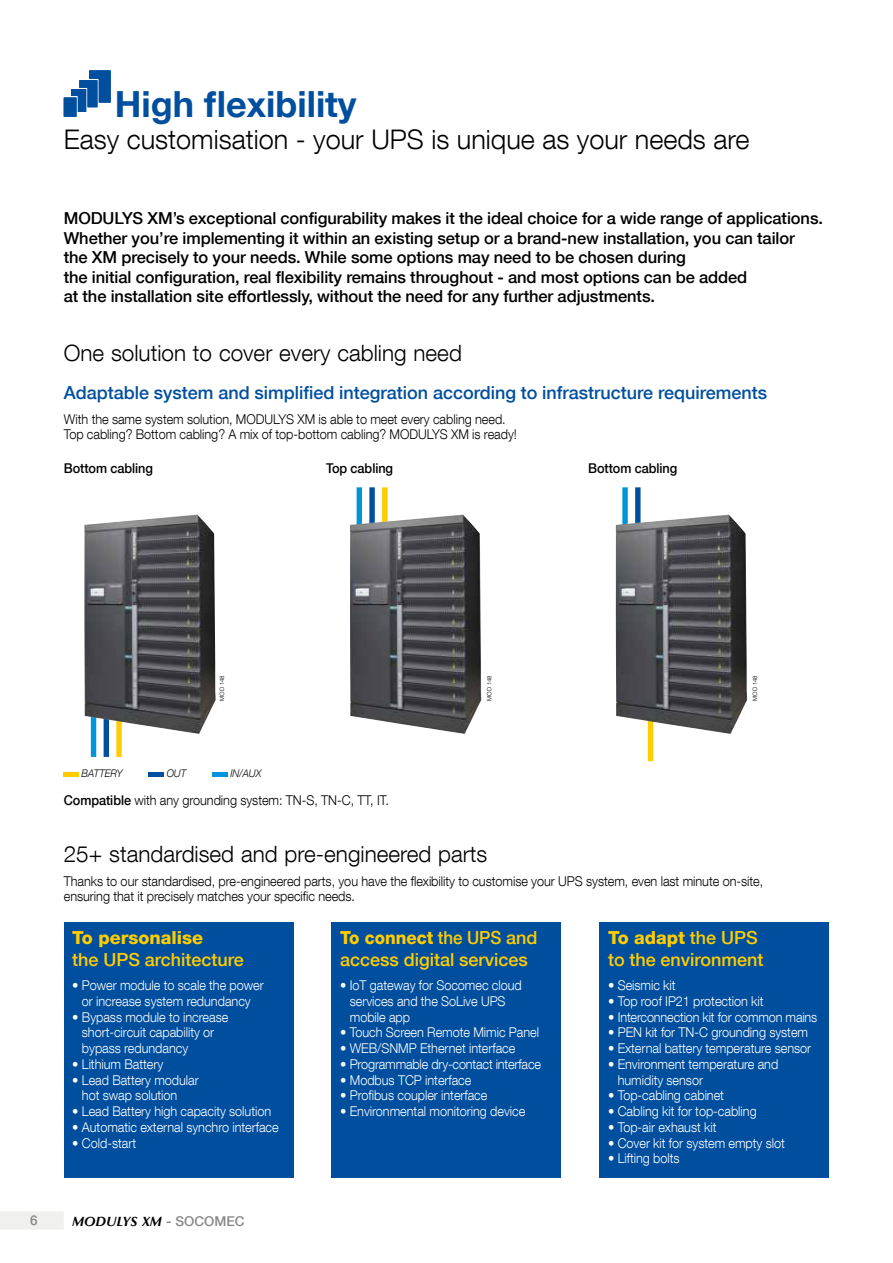
<style>
.page{position:relative;width:893px;height:1263px;background:#fff}
.page>*{position:absolute;margin:0;border:0;box-sizing:border-box;transform-origin:0 0}
.t1{font:700 36px "Helvetica Neue LT Com";color:#004f9f}
.t2{font:300 27px "Helvetica Neue LT Com";color:#000}
.t3{font:300 22.5px "Helvetica Neue LT Com";color:#000}
.t4{font:500 18px "Helvetica Neue LT Com";color:#004f9f}
.t5{font:500 18px/21.8px "Helvetica Neue LT Com";color:#fc0}
.t6{font:500 18px/21.8px "Helvetica Neue LT Com";color:#fc0;scale:.94 1}
.t7{font:800 18px "Helvetica Neue LT Com";color:#fc0}
.t8{font:500 16.5px/19.5px "Helvetica Neue LT Com";letter-spacing:-.005em;color:#000}
.t9{font:300 13.5px/15.8px "Helvetica Neue LT Com";letter-spacing:-.005em;color:#fff;scale:.94 1}
.t10{font:300 13.5px/15.8px "Helvetica Neue LT Com";letter-spacing:-.005em;color:#000;scale:.94 1}
.t11{font:500 13.5px "Helvetica Neue LT Com";letter-spacing:-.005em;color:#000;scale:.94 1}
.t12{font:italic 700 13.5px "Optima LT";color:#000}
.t13{font:500 13.5px "Helvetica Neue LT Com";color:#878787}
.t14{font:italic 300 10.5px "Helvetica Neue LT Com";letter-spacing:-.005em;color:#000;scale:.94 1}
.t15{font:300 6px "Helvetica Neue LT Com";color:#000}
.s1{font-weight:500}
.s2{font-family:"Helvetica Neue LT Com";font-weight:500;font-style:normal;color:#878787}
.s3{font-weight:800}
</style>
<div class="page">
<div style="left:0;top:1211px;width:64px;height:18px;background:#f0f0ef"></div>
<div style="left:64px;top:923px;width:229px;height:255px;background:#004f9f"></div>
<div style="left:332px;top:923px;width:229px;height:255px;background:#004f9f"></div>
<div style="left:600px;top:923px;width:229px;height:255px;background:#004f9f"></div>
<svg style="left:64px;top:70px;width:47px;height:47px"></svg>
<div style="left:64px;top:772px;width:15px;height:5px;background:#fc0"></div>
<div style="left:149px;top:772px;width:15px;height:5px;background:#004f9f"></div>
<div style="left:213px;top:772px;width:15px;height:5px;background:#0095db"></div>
<div style="left:91px;top:689px;width:5px;height:68px;background:#0095db"></div>
<div style="left:357px;top:487px;width:5px;height:73px;background:#0095db"></div>
<div style="left:622px;top:487px;width:6px;height:73px;background:#0095db"></div>
<div style="left:104px;top:689px;width:5px;height:68px;background:#004f9f"></div>
<div style="left:369px;top:487px;width:6px;height:73px;background:#004f9f"></div>
<div style="left:635px;top:487px;width:5px;height:73px;background:#004f9f"></div>
<div style="left:116px;top:689px;width:6px;height:68px;background:#fc0"></div>
<div style="left:382px;top:487px;width:6px;height:73px;background:#fc0"></div>
<div style="left:648px;top:689px;width:5px;height:72px;background:#fc0"></div>
<img style="left:84px;top:514px;width:132px;height:220px">
<img style="left:350px;top:514px;width:131px;height:220px">
<img style="left:616px;top:514px;width:131px;height:220px">
<h1 class="t1" style="left:115px;top:82px;width:243px">High flexibility</h1>
<h2 class="t2" style="left:64px;top:123px;width:687px">Easy customisation - your UPS is unique as your needs are</h2>
<p class="t8" style="left:64px;top:209px;width:761px">MODULYS XM’s exceptional configurability makes it the ideal choice for a wide range of applications.<br>Whether you’re implementing it within an existing setup or a brand-new installation, you can tailor the XM precisely to your needs. While some options may need to be chosen during<br>the initial configuration, real flexibility remains throughout - and most options can be added<br>at the installation site effortlessly, without the need for any further adjustments.</p>
<h3 class="t3" style="left:64px;top:339px;width:400px">One solution to cover every cabling need</h3>
<h3 class="t4" style="left:64px;top:382px;width:705px">Adaptable system and simplified integration according to infrastructure requirements</h3>
<p class="t10" style="left:64px;top:411px;width:484px">With the same system solution, MODULYS XM is able to meet every cabling need.<br>Top cabling? Bottom cabling? A mix of top-bottom cabling? MODULYS XM is ready!</p>
<p class="t11" style="left:64px;top:460px;width:96px">Bottom cabling</p>
<p class="t11" style="left:326px;top:460px;width:73px">Top cabling</p>
<p class="t11" style="left:588px;top:460px;width:96px">Bottom cabling</p>
<p class="t15" style="left:219px;top:701px;width:27px;rotate:-90deg">MOD 148</p>
<p class="t15" style="left:486px;top:701px;width:27px;rotate:-90deg">MOD 148</p>
<p class="t15" style="left:751px;top:701px;width:27px;rotate:-90deg">MOD 148</p>
<p class="t14" style="left:82px;top:767px;width:45px">BATTERY</p>
<p class="t14" style="left:167px;top:767px;width:22px">OUT</p>
<p class="t14" style="left:230px;top:767px;width:35px">IN/AUX</p>
<p class="t10" style="left:64px;top:792px;width:347px"><span class="s1">Compatible</span> with any grounding system: TN-S, TN-C, TT, IT.</p>
<h3 class="t3" style="left:64px;top:840px;width:425px">25+ standardised and pre-engineered parts</h3>
<p class="t10" style="left:64px;top:873px;width:746px">Thanks to our standardised, pre-engineered parts, you have the flexibility to customise your UPS system, even last minute on-site, ensuring that it precisely matches your specific needs.</p>
<h3 class="t7" style="left:72px;top:927px;width:132px">To personalise</h3>
<h3 class="t5" style="left:72px;top:948px;width:173px">the UPS architecture</h3>
<p class="t9" style="left:72px;top:977px;width:205px;text-align:center">• Power module to scale the power or increase system redundancy</p>
<p class="t9" style="left:82px;top:1009px;width:157px;text-indent:-10px">• Bypass module to increase short-circuit capability or bypass redundancy</p>
<p class="t9" style="left:72px;top:1056px;width:98px">• Lithium Battery</p>
<p class="t9" style="left:82px;top:1072px;width:126px;text-indent:-10px">• Lead Battery modular hot swap solution</p>
<p class="t9" style="left:72px;top:1103px;width:213px">• Lead Battery high capacity solution</p>
<p class="t9" style="left:72px;top:1119px;width:221px">• Automatic external synchro interface</p>
<p class="t9" style="left:72px;top:1135px;width:69px">• Cold-start</p>
<p class="t13" style="left:30px;top:1212px;width:9px">6</p>
<p class="t12" style="left:72px;top:1213px;width:174px">MODULYS XM <span class="s2">- SOCOMEC</span></p>
<h3 class="t6" style="left:340px;top:927px;width:211px"><span class="s3">To connect</span> the UPS and access digital services</h3>
<p class="t9" style="left:350px;top:977px;width:184px;text-indent:-10px">• IoT gateway for Socomec cloud services and the SoLive UPS mobile app</p>
<p class="t9" style="left:340px;top:1024px;width:213px">• Touch Screen Remote Mimic Panel</p>
<p class="t9" style="left:340px;top:1040px;width:188px">• WEB/SNMP Ethernet interface</p>
<p class="t9" style="left:340px;top:1056px;width:215px">• Programmable dry-contact interface</p>
<p class="t9" style="left:340px;top:1072px;width:141px">• Modbus TCP interface</p>
<p class="t9" style="left:340px;top:1087px;width:158px">• Profibus coupler interface</p>
<p class="t9" style="left:340px;top:1103px;width:198px">• Environmental monitoring device</p>
<h3 class="t5" style="left:608px;top:927px;width:157px"><span class="s3">To adapt</span> the UPS to the environment</h3>
<p class="t9" style="left:608px;top:977px;width:73px">• Seismic kit</p>
<p class="t9" style="left:608px;top:993px;width:167px">• Top roof IP21 protection kit</p>
<p class="t9" style="left:608px;top:1009px;width:224px">• Interconnection kit for common mains</p>
<p class="t9" style="left:608px;top:1024px;width:214px">• PEN kit for TN-C grounding system</p>
<p class="t9" style="left:608px;top:1040px;width:218px">• External battery temperature sensor</p>
<p class="t9" style="left:618px;top:1056px;width:172px;text-indent:-10px">• Environment temperature and humidity sensor</p>
<p class="t9" style="left:608px;top:1087px;width:125px">• Top-cabling cabinet</p>
<p class="t9" style="left:608px;top:1103px;width:160px">• Cabling kit for top-cabling</p>
<p class="t9" style="left:608px;top:1119px;width:117px">• Top-air exhaust kit</p>
<p class="t9" style="left:608px;top:1135px;width:190px">• Cover kit for system empty slot</p>
<p class="t9" style="left:608px;top:1150px;width:78px">• Lifting bolts</p>
</div>
